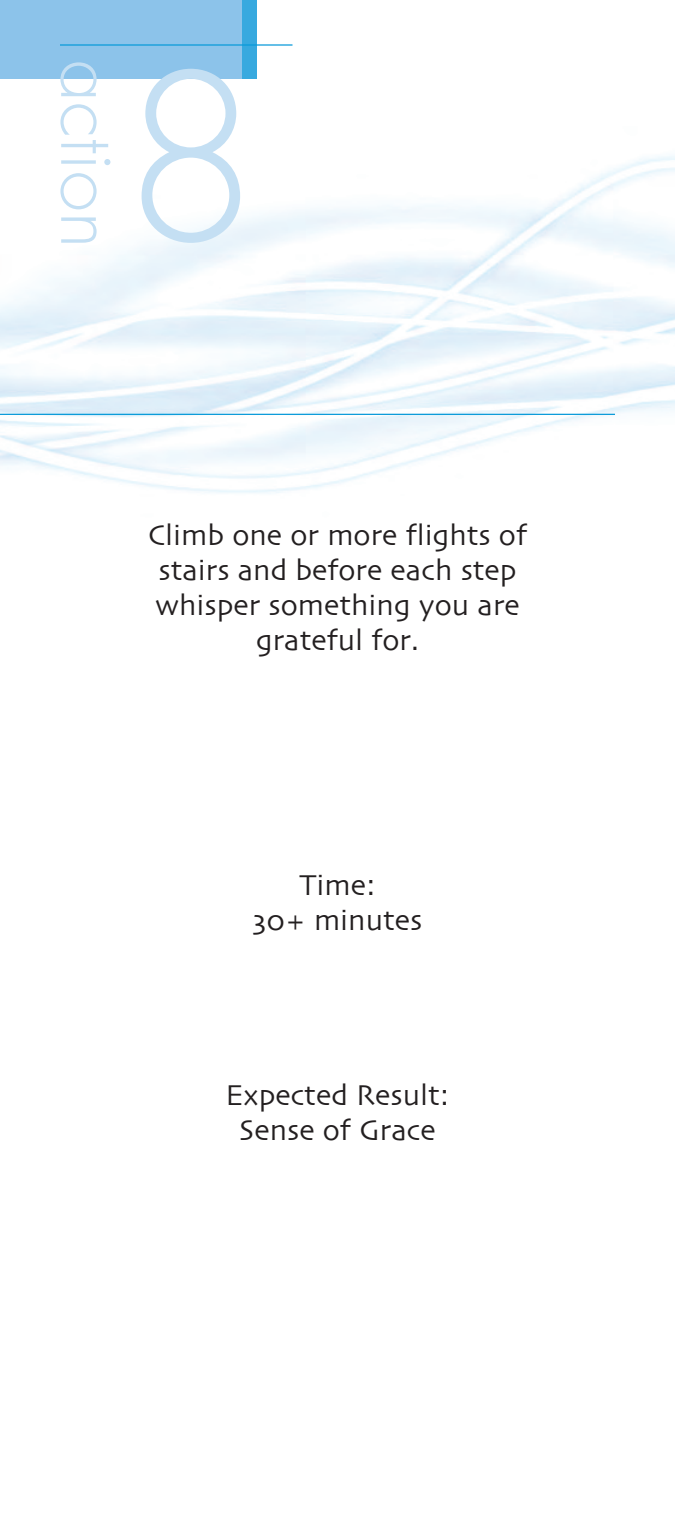
<style>
.page{position:relative;width:675px;height:1530px;background:#fff}
.page>*{position:absolute;margin:0;border:0;box-sizing:border-box;transform-origin:0 0}
.t1{font:300 225px "Futura";color:#c4dff3}
.t2{font:300 75px "Futura";color:#c4dff3}
.t3{font:30px/35px "Skia";color:#231f20;text-align:center}
</style>
<div class="page">
<div style="left:215px;top:0;width:42px;height:79px;background:#37a9df"></div>
<div style="left:0;top:0;width:242px;height:79px;background:#8cc3ea"></div>
<hr style="left:0;top:414px;width:615px;height:1px;background:#089ad9">
<hr style="left:60px;top:44px;width:232px;height:2px;background:#089ad9">
<h2 class="t2" style="left:123px;top:60px;width:190px;rotate:90deg">action</h2>
<h1 class="t1" style="left:121px;top:55px;width:141px">8</h1>
<p class="t3" style="left:148px;top:519px;width:381px">Climb one or more flights of stairs and before each step whisper something you are grateful for.</p>
<p class="t3" style="left:253px;top:869px;width:171px">Time:<br>30+ minutes</p>
<p class="t3" style="left:226px;top:1079px;width:226px">Expected Result:<br>Sense of Grace</p>
</div>
